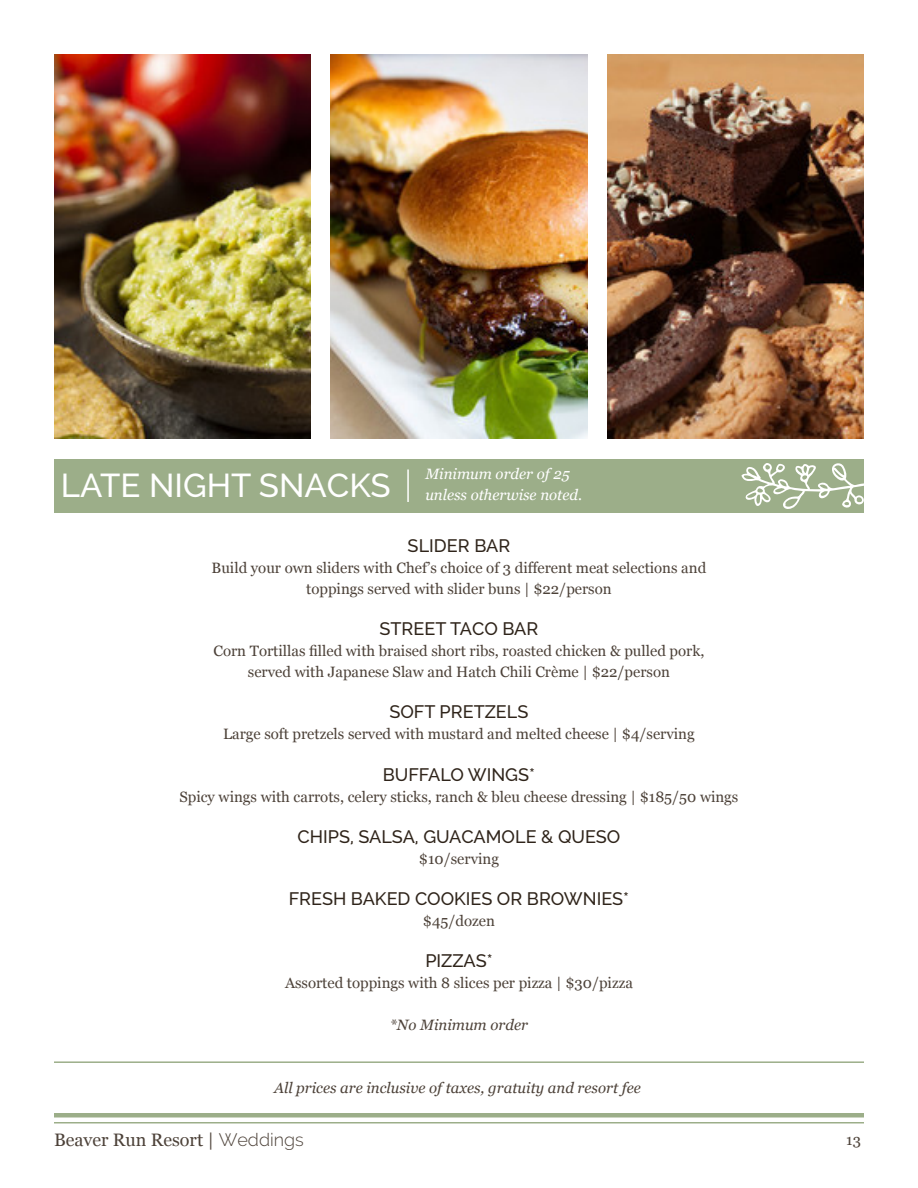
<style>
.page{position:relative;width:918px;height:1188px;background:#fff}
.page>*{position:absolute;margin:0;border:0;box-sizing:border-box;transform-origin:0 0}
.MENU_SECTION_HEADER{font:500 33px "Raleway";color:#fff}
.MENU_ITEM_HEADER{font:500 18px "Raleway";color:#2f241a}
.t1{font:18px "Georgia";color:#4c4138}
.MENU_DESCRIPTION{font:15px/21px "Georgia";color:#4c4138;text-align:center}
.MENU_SECTION_TITLE{font:15px/21px "Georgia";color:#4c4138;text-align:center}
.small_print{font:italic 15px "Georgia";color:#4c4138}
.MENU_HEADER_SUB_INFO{font:italic 15px/21px "Georgia";color:#fff}
.SPECIAL_PRICING{font:italic 15px "Georgia";color:#4c4138}
.s1{font-family:"Raleway";font-weight:300}
</style>
<div class="page">
<div style="left:54px;top:1113px;width:810px;height:5px;background:#9cae89"></div>
<hr style="left:54px;top:1122px;width:810px;height:2px;background:#9cae89">
<div style="left:54px;top:459px;width:810px;height:54px;background:#9cae89"></div>
<hr style="left:407px;top:469px;width:2px;height:33px;background:#fff">
<hr style="left:54px;top:1061px;width:810px;height:2px;background:#9cae89">
<svg style="left:741px;top:463px;width:123px;height:46px"></svg>
<img style="left:54px;top:54px;width:256px;height:385px">
<img style="left:331px;top:54px;width:256px;height:385px">
<img style="left:607px;top:54px;width:257px;height:385px">
<p class="MENU_SECTION_HEADER" style="left:61px;top:466px;width:332px">LATE NIGHT SNACKS</p>
<p class="MENU_HEADER_SUB_INFO" style="left:425px;top:463px;width:158px">Minimum order of 25 unless otherwise noted.</p>
<p class="MENU_ITEM_HEADER" style="left:408px;top:535px;width:104px">SLIDER BAR</p>
<p class="MENU_SECTION_TITLE" style="left:212px;top:557px;width:496px">Build your own sliders with Chef’s choice of 3 different meat selections and toppings served with slider buns | $22/person</p>
<p class="MENU_ITEM_HEADER" style="left:380px;top:618px;width:160px">STREET TACO BAR</p>
<p class="MENU_DESCRIPTION" style="left:213px;top:640px;width:493px">Corn Tortillas filled with braised short ribs, roasted chicken &amp; pulled pork, served with Japanese Slaw and Hatch Chili Crème | $22/person</p>
<p class="MENU_ITEM_HEADER" style="left:389px;top:702px;width:141px">SOFT PRETZELS</p>
<p class="MENU_DESCRIPTION" style="left:223px;top:723px;width:473px">Large soft pretzels served with mustard and melted cheese | $4/serving</p>
<p class="MENU_ITEM_HEADER" style="left:383px;top:764px;width:154px">BUFFALO WINGS*</p>
<p class="MENU_DESCRIPTION" style="left:179px;top:785px;width:560px">Spicy wings with carrots, celery sticks, ranch &amp; bleu cheese dressing | $185/50 wings</p>
<p class="MENU_ITEM_HEADER" style="left:298px;top:826px;width:324px">CHIPS, SALSA, GUACAMOLE &amp; QUESO</p>
<p class="MENU_DESCRIPTION" style="left:419px;top:848px;width:82px">$10/serving</p>
<p class="MENU_ITEM_HEADER" style="left:289px;top:888px;width:342px">FRESH BAKED COOKIES OR BROWNIES*</p>
<p class="MENU_DESCRIPTION" style="left:423px;top:910px;width:74px">$45/dozen</p>
<p class="MENU_ITEM_HEADER" style="left:425px;top:951px;width:69px">PIZZAS*</p>
<p class="MENU_DESCRIPTION" style="left:285px;top:972px;width:349px">Assorted toppings with 8 slices per pizza | $30/pizza</p>
<p class="SPECIAL_PRICING" style="left:390px;top:1014px;width:140px">*No Minimum order</p>
<p class="small_print" style="left:274px;top:1077px;width:368px">All prices are inclusive of taxes, gratuity and resort fee</p>
<p class="t1" style="left:54px;top:1127px;width:251px">Beaver Run Resort | <span class="s1">Weddings</span></p>
<p class="MENU_DESCRIPTION" style="left:846px;top:1129px;width:16px">13</p>
</div>
